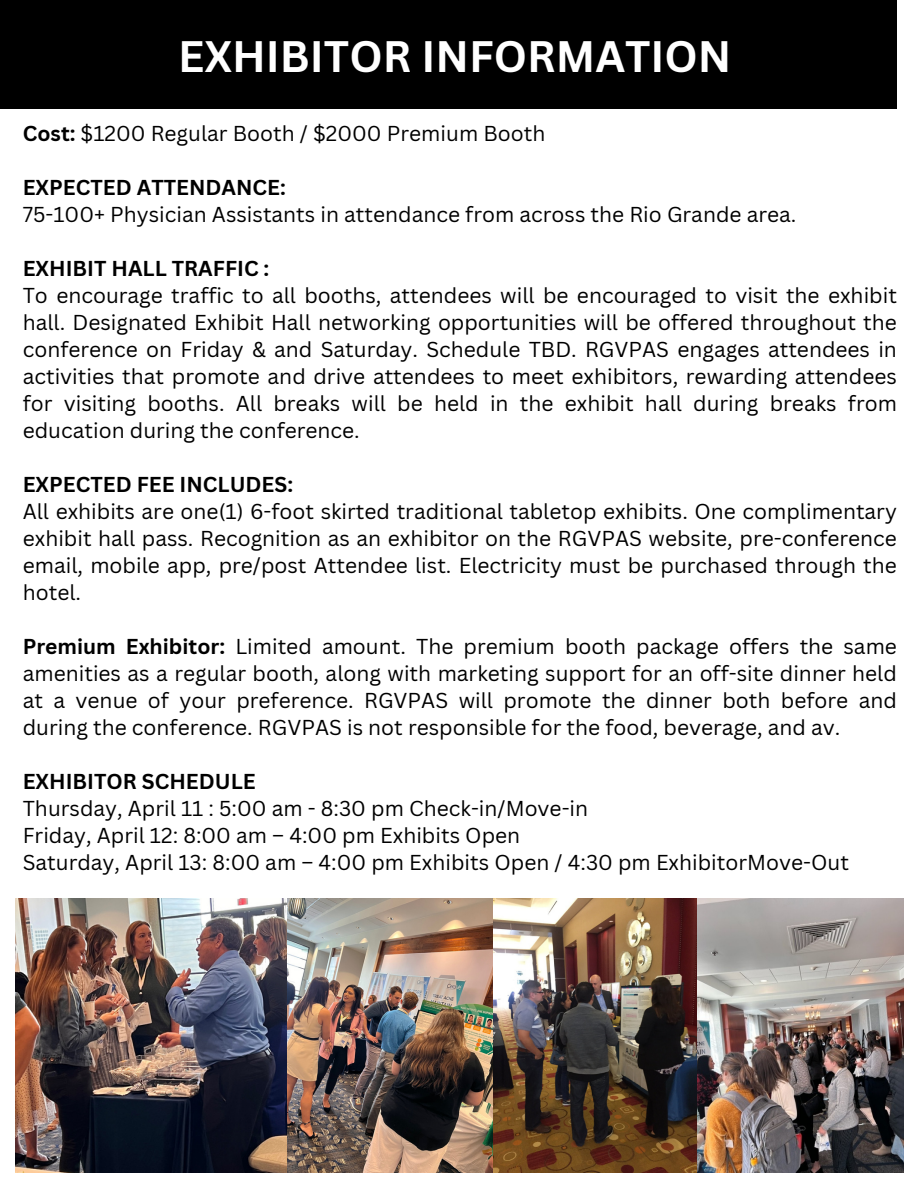
<style>
.page{position:relative;width:918px;height:1188px;background:#fff}
.page>*{position:absolute;margin:0;border:0;box-sizing:border-box;transform-origin:0 0}
.t1{font:700 42.9px "Canva Sans";color:#fff}
.t2{font:21px/27px "Canva Sans";color:#000;text-align:justify}
.t3{font:700 21px "Canva Sans";color:#000}
.s1{font-weight:700}
</style>
<div class="page">
<div style="left:0;top:0;width:897px;height:108px;background:#000"></div>
<img style="left:16px;top:898px;width:888px;height:275px">
<p class="t1" style="left:178px;top:26px;width:555px">EXHIBITOR INFORMATION</p>
<p class="t2" style="left:23px;top:119px;width:524px"><span class="s1">Cost:</span> $1200 Regular Booth / $2000 Premium Booth</p>
<p class="t3" style="left:23px;top:173px;width:265px">EXPECTED ATTENDANCE:</p>
<p class="t2" style="left:23px;top:200px;width:775px">75-100+ Physician Assistants in attendance from across the Rio Grande area.</p>
<p class="t3" style="left:23px;top:254px;width:248px">EXHIBIT HALL TRAFFIC :</p>
<p class="t2" style="left:23px;top:281px;width:876px">To encourage traffic to all booths, attendees will be encouraged to visit the exhibit hall. Designated Exhibit Hall networking opportunities will be offered throughout the conference on Friday &amp; and Saturday. Schedule TBD. RGVPAS engages attendees in activities that promote and drive attendees to meet exhibitors, rewarding attendees for visiting booths. All breaks will be held in the exhibit hall during breaks from education during the conference.</p>
<p class="t3" style="left:23px;top:470px;width:272px">EXPECTED FEE INCLUDES:</p>
<p class="t2" style="left:23px;top:497px;width:876px">All exhibits are one(1) 6-foot skirted traditional tabletop exhibits. One complimentary exhibit hall pass. Recognition as an exhibitor on the RGVPAS website, pre-conference email, mobile app, pre/post Attendee list. Electricity must be purchased through the hotel.</p>
<p class="t2" style="left:23px;top:632px;width:876px"><span class="s1">Premium Exhibitor:</span> Limited amount. The premium booth package offers the same amenities as a regular booth, along with marketing support for an off-site dinner held at a venue of your preference. RGVPAS will promote the dinner both before and during the conference. RGVPAS is not responsible for the food, beverage, and av.</p>
<p class="t3" style="left:23px;top:767px;width:234px">EXHIBITOR SCHEDULE</p>
<p class="t2" style="left:23px;top:794px;width:567px">Thursday, April 11 : 5:00 am - 8:30 pm Check-in/Move-in</p>
<p class="t2" style="left:23px;top:821px;width:499px">Friday, April 12: 8:00 am – 4:00 pm Exhibits Open</p>
<p class="t2" style="left:23px;top:848px;width:828px">Saturday, April 13: 8:00 am – 4:00 pm Exhibits Open / 4:30 pm ExhibitorMove-Out</p>
</div>
